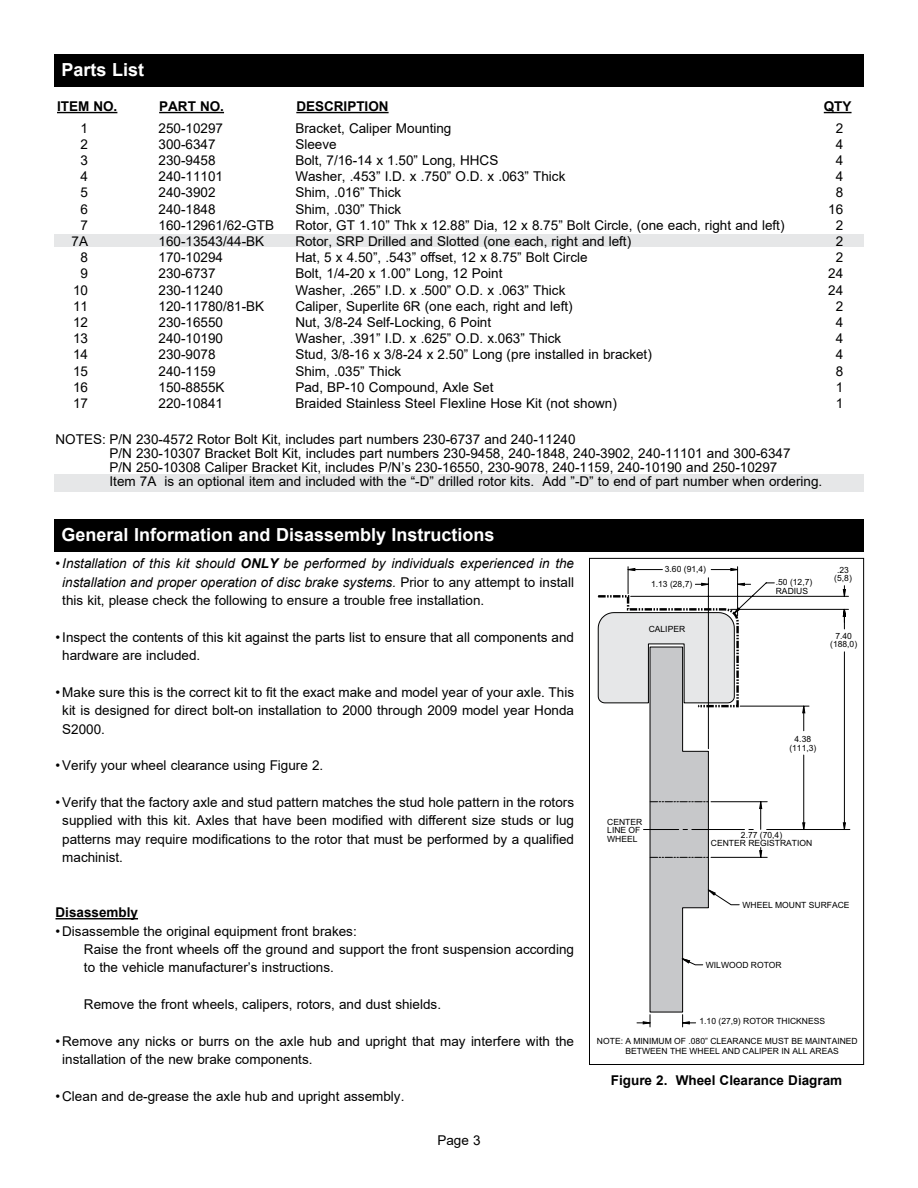
<style>
.page{position:relative;width:918px;height:1188px;background:#fff}
.page>*{position:absolute;margin:0;border:0;box-sizing:border-box;transform-origin:0 0}
.t1{font:700 18px "Arial";color:#fff}
.t2{font:13.5px/16.2px "Arial";color:#000}
.t3{font:italic 13.5px/18.3px "Arial";color:#000;text-align:justify}
.t4{font:700 13.5px "Arial";color:#000}
.t5{font:8.55px/8.6px "Arial";color:#000;text-align:center}
.s1{font-style:normal}
.s2{font-weight:700}
</style>
<div class="page">
<hr style="left:56px;top:918px;width:82px;height:1px;background:#000">
<svg style="left:627px;top:566px;width:223px;height:462px"></svg>
<svg style="left:843px;top:823px;width:2px;height:7px"></svg>
<svg style="left:803px;top:823px;width:2px;height:7px"></svg>
<svg style="left:803px;top:706px;width:2px;height:7px"></svg>
<svg style="left:843px;top:609px;width:2px;height:7px"></svg>
<svg style="left:843px;top:590px;width:2px;height:6px"></svg>
<svg style="left:731px;top:568px;width:7px;height:3px"></svg>
<svg style="left:628px;top:568px;width:7px;height:3px"></svg>
<svg style="left:738px;top:583px;width:6px;height:2px"></svg>
<svg style="left:702px;top:583px;width:6px;height:2px"></svg>
<svg style="left:683px;top:1022px;width:6px;height:2px"></svg>
<svg style="left:643px;top:1022px;width:7px;height:2px"></svg>
<svg style="left:597px;top:594px;width:165px;height:419px"></svg>
<div style="left:589px;top:558px;width:275px;height:507px;border:1px solid #000"></div>
<div style="left:54px;top:519px;width:810px;height:32px;background:#000"></div>
<div style="left:54px;top:54px;width:810px;height:32px;background:#000"></div>
<div style="left:54px;top:234px;width:810px;height:13px;background:#e6e7e8"></div>
<div style="left:54px;top:474px;width:810px;height:17px;background:#e6e7e8"></div>
<hr style="left:57px;top:112px;width:60px;height:1px;background:#000">
<hr style="left:159px;top:112px;width:65px;height:1px;background:#000">
<hr style="left:296px;top:112px;width:93px;height:1px;background:#000">
<svg style="left:824px;top:112px;width:28px;height:1px"></svg>
<h1 class="t1" style="left:62px;top:57px;width:84px">Parts List</h1>
<p class="t4" style="left:57px;top:97px;width:62px">ITEM NO.</p>
<p class="t4" style="left:159px;top:97px;width:66px">PART NO.</p>
<p class="t4" style="left:296px;top:97px;width:94px">DESCRIPTION</p>
<p class="t4" style="left:824px;top:97px;width:29px">QTY</p>
<p class="t2" style="left:159px;top:120px;width:117px">250-10297<br>300-6347<br>230-9458<br>240-11101<br>240-3902<br>240-1848<br>160-12961/62-GTB<br>160-13543/44-BK<br>170-10294<br>230-6737<br>230-11240<br>120-11780/81-BK<br>230-16550<br>240-10190<br>230-9078<br>240-1159<br>150-8855K<br>220-10841</p>
<p class="t2" style="left:295px;top:120px;width:491px">Bracket, Caliper Mounting<br>Sleeve<br>Bolt, 7/16-14 x 1.50” Long, HHCS<br>Washer, .453” I.D. x .750” O.D. x .063” Thick<br>Shim, .016” Thick<br>Shim, .030” Thick<br>Rotor, GT 1.10” Thk x 12.88” Dia, 12 x 8.75” Bolt Circle, (one each, right and left)<br>Rotor, SRP Drilled and Slotted (one each, right and left)<br>Hat, 5 x 4.50”, .543” offset, 12 x 8.75” Bolt Circle<br>Bolt, 1/4-20 x 1.00” Long, 12 Point<br>Washer, .265” I.D. x .500” O.D. x .063” Thick<br>Caliper, Superlite 6R (one each, right and left)<br>Nut, 3/8-24 Self-Locking, 6 Point<br>Washer, .391” I.D. x .625” O.D. x.063” Thick<br>Stud, 3/8-16 x 3/8-24 x 2.50” Long (pre installed in bracket)<br>Shim, .035” Thick<br>Pad, BP-10 Compound, Axle Set<br>Braided Stainless Steel Flexline Hose Kit (not shown)</p>
<p class="t2" style="left:72px;top:120px;width:18px;text-align:right">1<br>2<br>3<br>4<br>5<br>6<br>7<br>7A<br>8<br>9<br>10<br>11<br>12<br>13<br>14<br>15<br>16<br>17</p>
<p class="t2" style="left:828px;top:120px;width:17px;text-align:center">2<br>4<br>4<br>4<br>8<br>16<br>2<br>2<br>2<br>24<br>24<br>2<br>4<br>4<br>4<br>8<br>1<br>1</p>
<p class="t2" style="left:110px;top:432px;width:714px;line-height:14.2px;text-indent:-54px">NOTES: P/N 230-4572 Rotor Bolt Kit, includes part numbers 230-6737 and 240-11240<br>P/N 230-10307 Bracket Bolt Kit, includes part numbers 230-9458, 240-1848, 240-3902, 240-11101 and 300-6347<br>P/N 250-10308 Caliper Bracket Kit, includes P/N’s 230-16550, 230-9078, 240-1159, 240-10190 and 250-10297<br>Item 7A is an optional item and included with the “-D” drilled rotor kits. Add ”-D” to end of part number when ordering.</p>
<h1 class="t1" style="left:62px;top:522px;width:435px">General Information and Disassembly Instructions</h1>
<p class="t3" style="left:62px;top:555px;width:513px;text-indent:-7px"><span class="s1">•</span>Installation of this kit should <span class="s2">ONLY</span> be performed by individuals experienced in the installation and proper operation of disc brake systems. <span class="s1">Prior to any attempt to install this kit, please check the following to ensure a trouble free installation.</span></p>
<p class="t2" style="left:62px;top:628px;width:513px;line-height:18.3px;text-indent:-7px">•Inspect the contents of this kit against the parts list to ensure that all components and hardware are included.</p>
<p class="t2" style="left:62px;top:683px;width:513px;line-height:18.3px;text-align:justify;text-indent:-7px">• Make sure this is the correct kit to fit the exact make and model year of your axle. This kit is designed for direct bolt-on installation to 2000 through 2009 model year Honda S2000.</p>
<p class="t2" style="left:56px;top:757px;width:269px">•Verify your wheel clearance using Figure 2.</p>
<p class="t2" style="left:62px;top:793px;width:513px;line-height:18.3px;text-align:justify;text-indent:-7px">•Verify that the factory axle and stud pattern matches the stud hole pattern in the rotors supplied with this kit. Axles that have been modified with different size studs or lug patterns may require modifications to the rotor that must be performed by a qualified machinist.</p>
<p class="t4" style="left:56px;top:903px;width:84px">Disassembly</p>
<p class="t2" style="left:84px;top:922px;width:492px;line-height:18.3px;text-indent:-28px">• Disassemble the original equipment front brakes:<br>Raise the front wheels off the ground and support the front suspension according to the vehicle manufacturer’s instructions.</p>
<p class="t2" style="left:84px;top:996px;width:359px">Remove the front wheels, calipers, rotors, and dust shields.</p>
<p class="t2" style="left:62px;top:1032px;width:513px;line-height:18.3px;text-indent:-7px">• Remove any nicks or burrs on the axle hub and upright that may interfere with the installation of the new brake components.</p>
<p class="t2" style="left:56px;top:1088px;width:350px">• Clean and de-grease the axle hub and upright assembly.</p>
<p class="t2" style="left:437px;top:1132px;width:45px">Page 3</p>
<p class="t5" style="left:665px;top:566px;width:43px">3.60 (91,4)</p>
<p class="t5" style="left:651px;top:581px;width:43px">1.13 (28,7)</p>
<p class="t5" style="left:649px;top:625px;width:38px">CALIPER</p>
<p class="t5" style="left:776px;top:579px;width:38px;text-align:left">.50 (12,7)<br>RADIUS</p>
<p class="t5" style="left:834px;top:566px;width:19px">.23 (5,8)</p>
<p class="t5" style="left:830px;top:632px;width:29px">7.40 (188,0)</p>
<p class="t5" style="left:607px;top:818px;width:37px;text-align:left">CENTER<br>LINE OF<br>WHEEL</p>
<p class="t5" style="left:789px;top:736px;width:29px">4.38 (111,3)</p>
<p class="t5" style="left:711px;top:831px;width:103px">2.77 (70,4)<br>CENTER REGISTRATION</p>
<p class="t5" style="left:742px;top:901px;width:109px">WHEEL MOUNT SURFACE</p>
<p class="t5" style="left:706px;top:961px;width:77px">WILWOOD ROTOR</p>
<p class="t5" style="left:700px;top:1018px;width:127px">1.10 (27,9) ROTOR THICKNESS</p>
<p class="t5" style="left:625px;top:1036px;width:234px;line-height:10.2px;text-align:left;text-indent:-28px">NOTE: A MINIMUM OF .080” CLEARANCE MUST BE MAINTAINED<br>BETWEEN THE WHEEL AND CALIPER IN ALL AREAS</p>
<p class="t4" style="left:611px;top:1071px;width:233px">Figure 2. Wheel Clearance Diagram</p>
</div>
